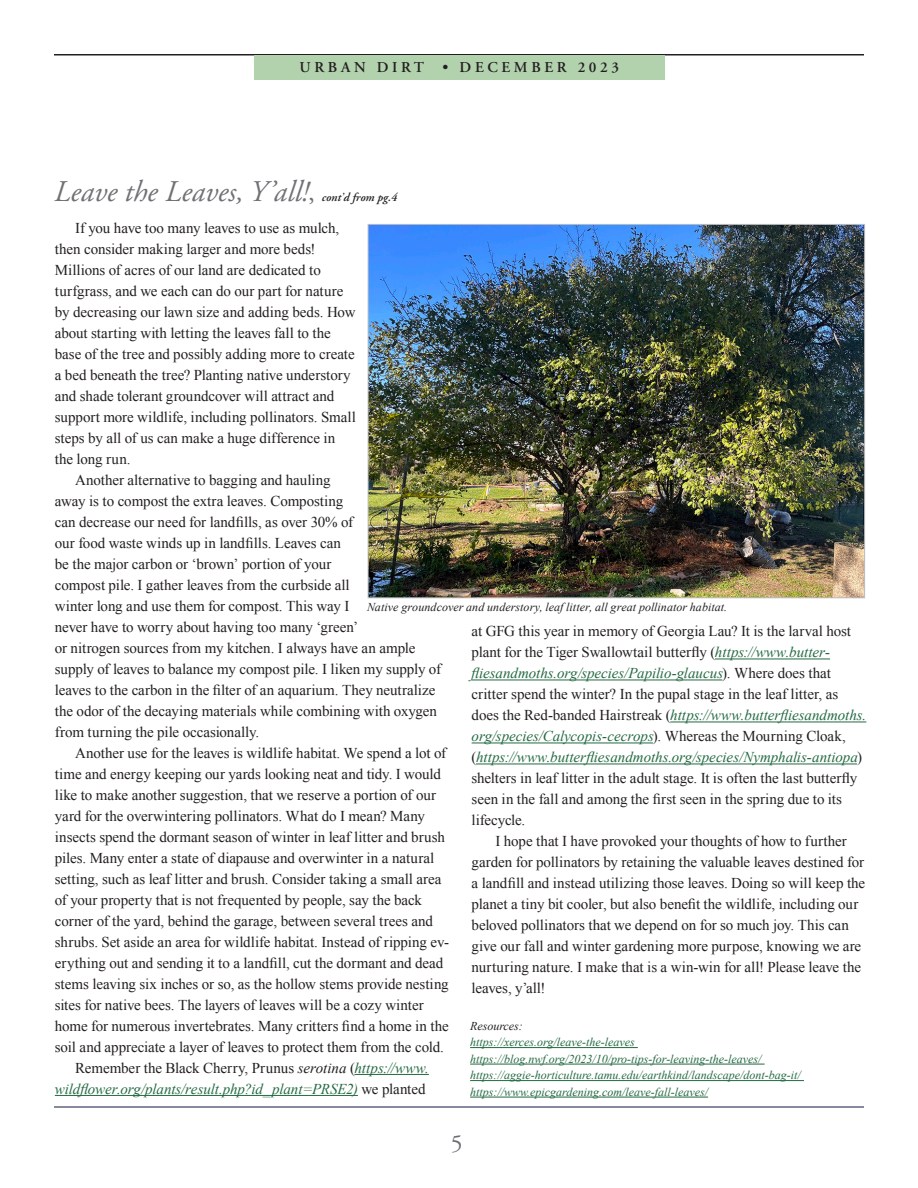
<style>
.page{position:relative;width:918px;height:1188px;background:#fff}
.page>*{position:absolute;margin:0;border:0;box-sizing:border-box;transform-origin:0 0}
.Headline_36_color{font:italic 30px "Adobe Garamond Pro";color:#717074}
.t1{font:24px "Adobe Garamond Pro";color:#6c6d70}
.Body1{font:15px/21px "Times New Roman";letter-spacing:-.005em;color:#231f20}
.Body1-2{font:italic 15px/21px "Times New Roman";letter-spacing:-.005em;color:#246a42;text-align:right}
.t2{font:600 15px "Adobe Garamond Pro";letter-spacing:.245em;color:#231f20}
.Byline{font:italic 12px "Times New Roman";color:#246a42}
.Byline-2{font:italic 12px "Times New Roman";letter-spacing:.005em;color:#231f20}
.Headline_36_color-2{font:italic 600 12px "Adobe Garamond Pro";color:#231f20}
.s1{font-style:normal;font-size:27px}
.s2{font-family:"Times";font-weight:400}
.s3{font-style:normal;color:#231f20}
.s4{color:#231f20}
.s5{font-style:italic;color:#246a42}
</style>
<div class="page">
<hr style="left:54px;top:1106px;width:810px;height:2px;background:#5e6481">
<hr style="left:54px;top:54px;width:810px;height:2px;background:#231f20">
<div style="left:254px;top:55px;width:411px;height:25px;background:#b2d2ad"></div>
<hr style="left:715px;top:659px;width:115px;height:1px;background:#246a42">
<hr style="left:472px;top:680px;width:250px;height:1px;background:#246a42">
<hr style="left:670px;top:722px;width:196px;height:1px;background:#246a42">
<hr style="left:472px;top:743px;width:181px;height:1px;background:#246a42">
<hr style="left:476px;top:764px;width:381px;height:1px;background:#246a42">
<hr style="left:354px;top:1074px;width:75px;height:1px;background:#246a42">
<hr style="left:55px;top:1095px;width:303px;height:1px;background:#246a42">
<img style="left:370px;top:226px;width:493px;height:370px">
<hr style="left:470px;top:1047px;width:168px;height:1px;background:#246a42">
<hr style="left:470px;top:1064px;width:295px;height:1px;background:#246a42">
<hr style="left:470px;top:1080px;width:334px;height:1px;background:#246a42">
<hr style="left:470px;top:1097px;width:238px;height:1px;background:#246a42">
<p class="t2" style="left:300px;top:59px;width:321px">URBAN DIRT • DECEMBER 2023</p>
<p class="Headline_36_color" style="left:54px;top:174px;width:262px">Leave the Leaves, Y’all!<span class="s1">,</span></p>
<p class="Headline_36_color-2" style="left:322px;top:191px;width:77px">cont<span class="s2">’</span>d from pg.4</p>
<p class="Body1" style="left:55px;top:217px;width:303px;text-indent:20px">If you have too many leaves to use as mulch, then consider making larger and more beds!<br>Millions of acres of our land are dedicated to turfgrass, and we each can do our part for nature by decreasing our lawn size and adding beds. How about starting with letting the leaves fall to the base of the tree and possibly adding more to create a bed beneath the tree? Planting native understory and shade tolerant groundcover will attract and support more wildlife, including pollinators. Small steps by all of us can make a huge difference in the long run.</p>
<p class="Body1" style="left:55px;top:469px;width:388px;text-indent:20px">Another alternative to bagging and hauling<br>away is to compost the extra leaves. Composting<br>can decrease our need for landfills, as over 30% of<br>our food waste winds up in landfills. Leaves can<br>be the major carbon or ‘brown’ portion of your<br>compost pile. I gather leaves from the curbside all<br>winter long and use them for compost. This way I<br>never have to worry about having too many ‘green’<br>or nitrogen sources from my kitchen. I always have an ample supply of leaves to balance my compost pile. I liken my supply of leaves to the carbon in the filter of an aquarium. They neutralize the odor of the decaying materials while combining with oxygen from turning the pile occasionally.</p>
<p class="Body1" style="left:55px;top:742px;width:396px;text-indent:20px">Another use for the leaves is wildlife habitat. We spend a lot of time and energy keeping our yards looking neat and tidy. I would like to make another suggestion, that we reserve a portion of our yard for the overwintering pollinators. What do I mean? Many insects spend the dormant season of winter in leaf litter and brush piles. Many enter a state of diapause and overwinter in a natural setting, such as leaf litter and brush. Consider taking a small area of your property that is not frequented by people, say the back corner of the yard, behind the garage, between several trees and shrubs. Set aside an area for wildlife habitat. Instead of ripping ev&shy;erything out and sending it to a landfill, cut the dormant and dead stems leaving six inches or so, as the hollow stems provide nesting sites for native bees. The layers of leaves will be a cozy winter home for numerous invertebrates. Many critters find a home in the soil and appreciate a layer of leaves to protect them from the cold.</p>
<p class="Body1-2" style="left:55px;top:1057px;width:376px"><span class="s3">Remember the Black Cherry, Prunus</span> <span class="s4">serotina</span> <span class="s3">(</span>https://www. wildflower.org/plants/result.php?id_plant=PRSE2) <span class="s3">we planted</span></p>
<p class="Byline-2" style="left:367px;top:599px;width:362px">Native groundcover and understory, leaf litter, all great pollinator habitat.</p>
<p class="Body1" style="left:472px;top:621px;width:396px">at GFG this year in memory of Georgia Lau? It is the larval host plant for the Tiger Swallowtail butterfly (<span class="s5">https://www.butter&shy;fliesandmoths.org/species/Papilio-glaucus</span>). Where does that critter spend the winter? In the pupal stage in the leaf litter, as does the Red-banded Hairstreak (<span class="s5">https://www.butterfliesandmoths. org/species/Calycopis-cecrops</span>). Whereas the Mourning Cloak, (<span class="s5">https://www.butterfliesandmoths.org/species/Nymphalis-antiopa</span>) shelters in leaf litter in the adult stage. It is often the last butterfly seen in the fall and among the first seen in the spring due to its lifecycle.</p>
<p class="Body1" style="left:472px;top:831px;width:395px;text-indent:24px">I hope that I have provoked your thoughts of how to further garden for pollinators by retaining the valuable leaves destined for a landfill and instead utilizing those leaves. Doing so will keep the planet a tiny bit cooler, but also benefit the wildlife, including our beloved pollinators that we depend on for so much joy. This can give our fall and winter gardening more purpose, knowing we are nurturing nature. I make that is a win-win for all! Please leave the leaves, y’all!</p>
<p class="Byline-2" style="left:470px;top:1017px;width:54px">Resources:</p>
<p class="Byline" style="left:470px;top:1034px;width:166px">https://xerces.org/leave-the-leaves</p>
<p class="Byline" style="left:470px;top:1050px;width:293px">https://blog.nwf.org/2023/10/pro-tips-for-leaving-the-leaves/</p>
<p class="Byline" style="left:470px;top:1067px;width:332px">https://aggie-horticulture.tamu.edu/earthkind/landscape/dont-bag-it/</p>
<p class="Byline" style="left:470px;top:1083px;width:239px">https://www.epicgardening.com/leave-fall-leaves/</p>
<h2 class="t1" style="left:451px;top:1129px;width:13px">5</h2>
</div>
